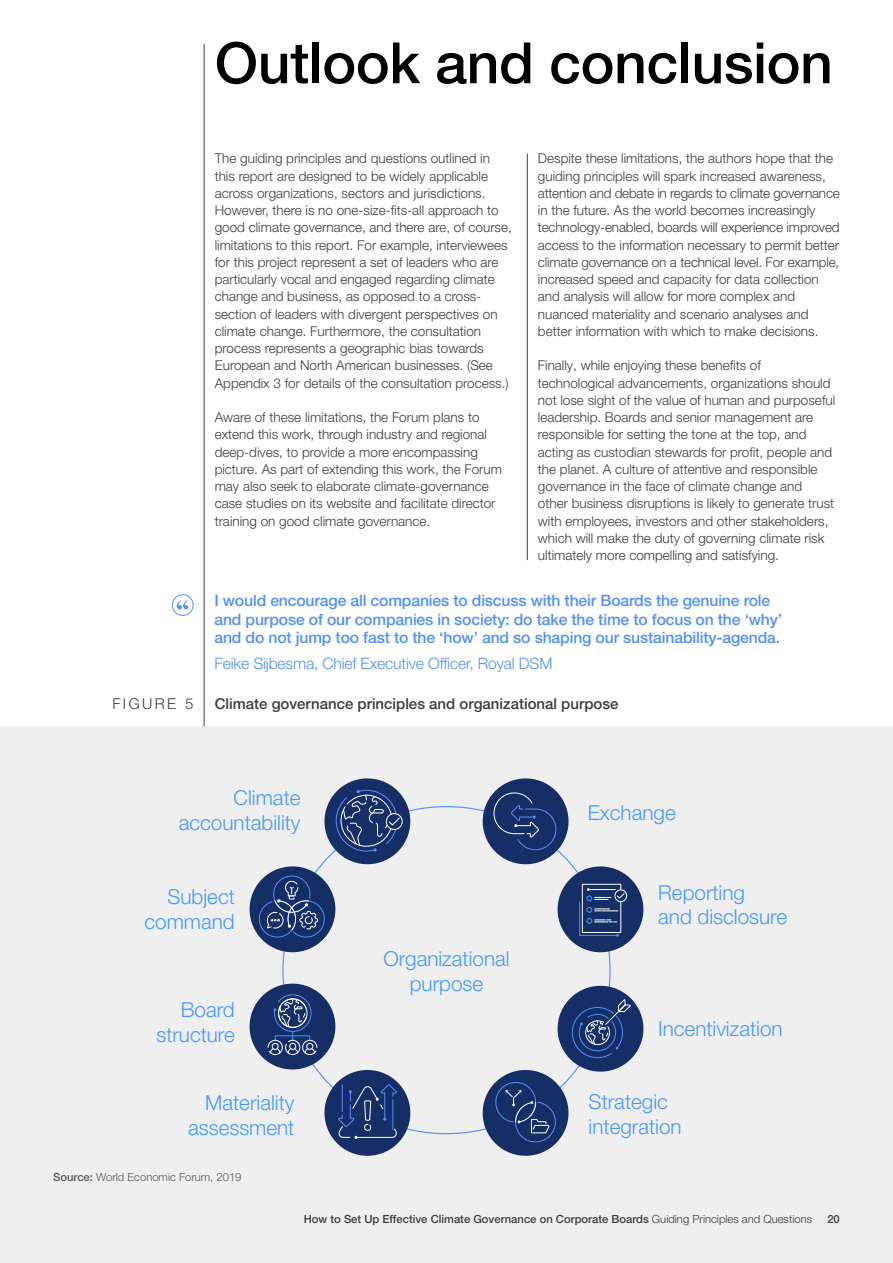
<style>
.page{position:relative;width:893px;height:1263px;background:#fff}
.page>*{position:absolute;margin:0;border:0;box-sizing:border-box;transform-origin:0 0}
.t1{font:500 57px "Helvetica Neue LT Pro";letter-spacing:-.005em;color:#000}
.t2{font:300 20.7px/24.8px "Helvetica Neue LT Pro";color:#4399ff;text-align:right}
.t3{font:500 15.75px/18.8px "Helvetica Neue LT Pro";letter-spacing:-.01em;color:#5291ff}
.t4{font:300 15.75px "Helvetica Neue LT Pro";letter-spacing:-.01em;color:#5291ff}
.t5{font:500 15px "Helvetica Neue LT Pro";color:#3c3c3b}
.t6{font:300 15px "Helvetica Neue LT Pro";letter-spacing:.16em;color:#3c3c3b}
.t7{font:300 13.5px/17.2px "Helvetica Neue LT Pro";color:#3c3c3b}
.t8{font:500 11.25px "Helvetica Neue LT Pro";color:#3c3c3b}
.t9{font:300 11.25px "Helvetica Neue LT Pro";color:#575756}
.s1{font-weight:500}
.s2{font-weight:300}
</style>
<div class="page">
<hr style="left:204px;top:44px;width:1px;height:1137px;background:#3c3c3b">
<hr style="left:527px;top:154px;width:1px;height:406px;background:#3c3c3b">
<div style="left:172px;top:594px;width:21px;height:22px;border:1px solid #5291ff;border-radius:50%"></div>
<svg style="left:177px;top:600px;width:11px;height:9px"></svg>
<div style="left:0;top:726px;width:893px;height:537px;background:#efefef"></div>
<svg style="left:249px;top:778px;width:167px;height:179px"></svg>
<svg style="left:249px;top:978px;width:167px;height:178px"></svg>
<svg style="left:477px;top:980px;width:167px;height:176px"></svg>
<svg style="left:477px;top:778px;width:167px;height:179px"></svg>
<h1 class="t1" style="left:215px;top:29px;width:620px">Outlook and conclusion</h1>
<p class="t7" style="left:215px;top:150px;width:299px">The guiding principles and questions outlined in this report are designed to be widely applicable across organizations, sectors and jurisdictions.<br>However, there is no one-size-fits-all approach to good climate governance, and there are, of course, limitations to this report. For example, interviewees for this project represent a set of leaders who are particularly vocal and engaged regarding climate change and business, as opposed to a cross&shy;section of leaders with divergent perspectives on climate change. Furthermore, the consultation process represents a geographic bias towards European and North American businesses. (See Appendix 3 for details of the consultation process.)</p>
<p class="t7" style="left:215px;top:408px;width:289px">Aware of these limitations, the Forum plans to extend this work, through industry and regional deep-dives, to provide a more encompassing picture. As part of extending this work, the Forum may also seek to elaborate climate-governance case studies on its website and facilitate director training on good climate governance.</p>
<p class="t7" style="left:538px;top:150px;width:303px">Despite these limitations, the authors hope that the guiding principles will spark increased awareness, attention and debate in regards to climate governance in the future. As the world becomes increasingly technology-enabled, boards will experience improved access to the information necessary to permit better climate governance on a technical level. For example, increased speed and capacity for data collection and analysis will allow for more complex and nuanced materiality and scenario analyses and better information with which to make decisions.</p>
<p class="t7" style="left:538px;top:357px;width:299px">Finally, while enjoying these benefits of technological advancements, organizations should not lose sight of the value of human and purposeful leadership. Boards and senior management are responsible for setting the tone at the top, and acting as custodian stewards for profit, people and the planet. A culture of attentive and responsible governance in the face of climate change and other business disruptions is likely to generate trust with employees, investors and other stakeholders, which will make the duty of governing climate risk ultimately more compelling and satisfying.</p>
<p class="t3" style="left:214px;top:591px;width:569px">I would encourage all companies to discuss with their Boards the genuine role and purpose of our companies in society: do take the time to focus on the ‘why’ and do not jump too fast to the ‘how’ and so shaping our sustainability-agenda.</p>
<p class="t4" style="left:214px;top:653px;width:340px">Feike Sijbesma, Chief Executive Officer, Royal DSM</p>
<p class="t6" style="left:112px;top:694px;width:82px">FIGURE 5</p>
<p class="t5" style="left:215px;top:694px;width:405px">Climate governance principles and organizational purpose</p>
<h2 class="t2" style="left:179px;top:785px;width:123px">Climate accountability</h2>
<h2 class="t2" style="left:145px;top:884px;width:92px">Subject command</h2>
<h2 class="t2" style="left:156px;top:997px;width:80px">Board structure</h2>
<h2 class="t2" style="left:188px;top:1089px;width:108px">Materiality assessment</h2>
<p class="t9" style="left:53px;top:1170px;width:190px"><span class="s1">Source:</span> World Economic Forum, 2019</p>
<h2 class="t2" style="left:383px;top:946px;width:128px;text-align:center">Organizational purpose</h2>
<h2 class="t2" style="left:588px;top:800px;width:90px">Exchange</h2>
<h2 class="t2" style="left:658px;top:879px;width:130px;text-align:left">Reporting<br>and disclosure</h2>
<h2 class="t2" style="left:658px;top:1016px;width:126px">Incentivization</h2>
<h2 class="t2" style="left:589px;top:1089px;width:94px;text-align:left">Strategic integration</h2>
<p class="t8" style="left:304px;top:1212px;width:510px">How to Set Up Effective Climate Governance on Corporate Boards <span class="s2">Guiding Principles and Questions</span></p>
<p class="t8" style="left:827px;top:1212px;width:14px">20</p>
</div>
